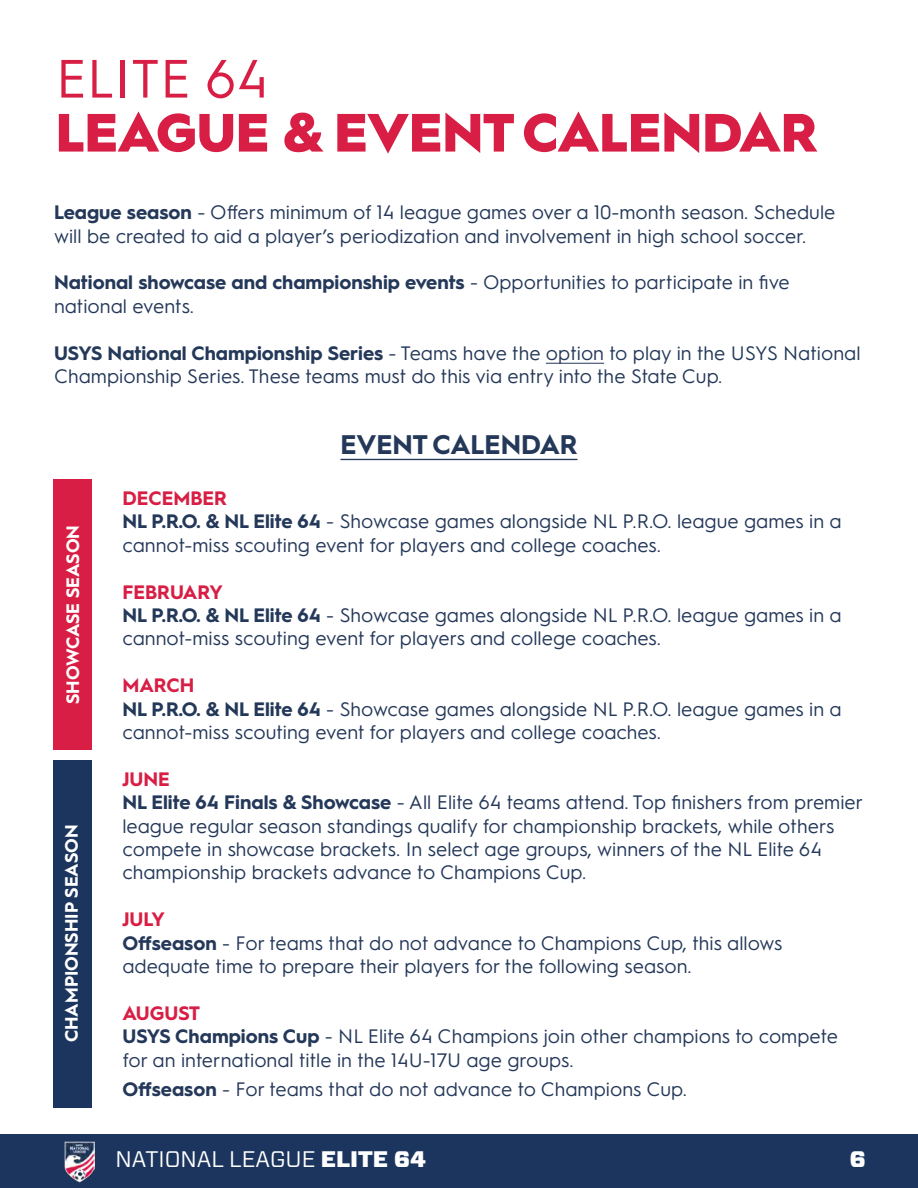
<style>
.page{position:relative;width:918px;height:1188px;background:#fff}
.page>*{position:absolute;margin:0;border:0;box-sizing:border-box;transform-origin:0 0}
.t1{font:900 54px "Hurme Geometric Sans 1";color:#d81e44}
.t2{font:54px "Hurme Geometric Sans 1";color:#d81e44}
.t3{font:700 27px "Hurme Geometric Sans 1";color:#243859}
.t4{font:22.5px "Forza";color:#fff}
.t5{font:900 22.5px "Forza";color:#fff}
.t6{font:19.5px/23.4px "Hurme Geometric Sans 1";color:#243859}
.t7{font:700 18px "Hurme Geometric Sans 1";color:#fff}
.s1{font-weight:700}
.s2{font-weight:700;color:#d81e44}
.s3{font-weight:900}
</style>
<div class="page">
<div style="left:53px;top:479px;width:38px;height:271px;background:#d81e44"></div>
<div style="left:0;top:1134px;width:918px;height:54px;background:#1c355e"></div>
<div style="left:53px;top:760px;width:38px;height:347px;background:#1c355e"></div>
<img style="left:64px;top:1141px;width:30px;height:42px">
<hr style="left:546px;top:363px;width:58px;height:1px;background:#243859">
<hr style="left:340px;top:459px;width:238px;height:1px;background:#243859">
<h1 class="t2" style="left:56px;top:41px;width:214px">ELITE 64</h1>
<h1 class="t1" style="left:56px;top:95px;width:763px">LEAGUE &amp; EVENT CALENDAR</h1>
<p class="t6" style="left:54px;top:199px;width:783px"><span class="s1">League season</span> - Offers minimum of 14 league games over a 10-month season. Schedule will be created to aid a player’s periodization and involvement in high school soccer.</p>
<p class="t6" style="left:54px;top:270px;width:737px"><span class="s1">National showcase and championship events</span> - Opportunities to participate in five national events.</p>
<p class="t6" style="left:54px;top:340px;width:808px"><span class="s1">USYS National Championship Series</span> - Teams have the option to play in the USYS National<br>Championship Series. These teams must do this via entry into the State Cup.</p>
<p class="t7" style="left:60px;top:704px;width:180px;rotate:-90deg">SHOWCASE SEASON</p>
<p class="t7" style="left:59px;top:1042px;width:219px;rotate:-90deg">CHAMPIONSHIP SEASON</p>
<h2 class="t3" style="left:340px;top:426px;width:239px">EVENT CALENDAR</h2>
<p class="t6" style="left:122px;top:485px;width:721px"><span class="s2">DECEMBER<br></span><span class="s1">NL P.R.O. &amp; NL Elite 64</span> - Showcase games alongside NL P.R.O. league games in a cannot-miss scouting event for players and college coaches.</p>
<p class="t6" style="left:122px;top:579px;width:721px"><span class="s2">FEBRUARY<br></span><span class="s1">NL P.R.O. &amp; NL Elite 64</span> - Showcase games alongside NL P.R.O. league games in a cannot-miss scouting event for players and college coaches.</p>
<p class="t6" style="left:122px;top:672px;width:721px"><span class="s2">MARCH<br></span><span class="s1">NL P.R.O. &amp; NL Elite 64</span> - Showcase games alongside NL P.R.O. league games in a cannot-miss scouting event for players and college coaches.</p>
<p class="t6" style="left:122px;top:766px;width:742px"><span class="s2">JUNE<br></span><span class="s1">NL Elite 64 Finals &amp; Showcase</span> - All Elite 64 teams attend. Top finishers from premier league regular season standings qualify for championship brackets, while others compete in showcase brackets. In select age groups, winners of the NL Elite 64 championship brackets advance to Champions Cup.</p>
<p class="t6" style="left:122px;top:906px;width:662px"><span class="s2">JULY<br></span><span class="s1">Offseason</span> - For teams that do not advance to Champions Cup, this allows adequate time to prepare their players for the following season.</p>
<p class="t6" style="left:122px;top:1000px;width:717px"><span class="s2">AUGUST<br></span><span class="s1">USYS Champions Cup</span> - NL Elite 64 Champions join other champions to compete for an international title in the 14U-17U age groups.</p>
<p class="t6" style="left:122px;top:1076px;width:566px"><span class="s1">Offseason</span> - For teams that do not advance to Champions Cup.</p>
<p class="t4" style="left:116px;top:1144px;width:312px">NATIONAL LEAGUE <span class="s3">ELITE 64</span></p>
<p class="t5" style="left:850px;top:1144px;width:17px">6</p>
</div>
